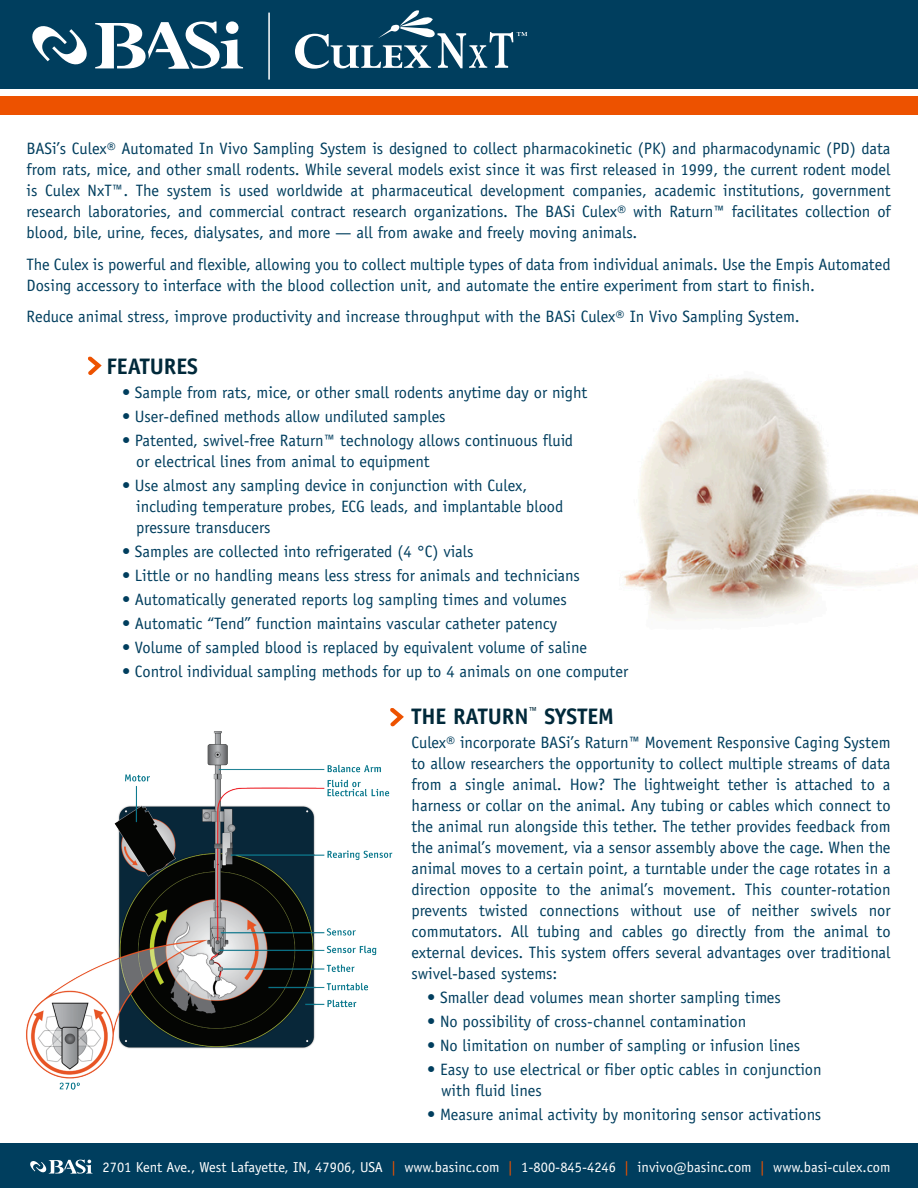
<style>
.page{position:relative;width:918px;height:1188px;background:#fff}
.page>*{position:absolute;margin:0;border:0;box-sizing:border-box;transform-origin:0 0}
.t1{font:700 22.5px "Officina Sans";color:#00293a}
.t2{font:16.5px/21px "Officina Sans";color:#003e5e}
.t3{font:14.4px "Officina Sans";color:#fff}
.s1{color:#ed5200}
</style>
<div class="page">
<div style="left:0;top:0;width:918px;height:88px;background:#003e5e"></div>
<div style="left:0;top:1143px;width:918px;height:45px;background:#003e5e"></div>
<svg style="left:32px;top:21px;width:211px;height:48px"></svg>
<div style="left:0;top:96px;width:918px;height:19px;background:#ed5200"></div>
<svg style="left:295px;top:10px;width:232px;height:59px"></svg>
<hr style="left:268px;top:13px;width:2px;height:67px;background:#fff">
<img style="left:26px;top:731px;width:367px;height:359px">
<img style="left:623px;top:378px;width:295px;height:241px">
<svg style="left:88px;top:356px;width:14px;height:19px"></svg>
<svg style="left:390px;top:708px;width:14px;height:19px"></svg>
<svg style="left:30px;top:1160px;width:63px;height:14px"></svg>
<p class="t2" style="left:27px;top:138px;width:866px;text-align:justify">BASi’s Culex® Automated In Vivo Sampling System is designed to collect pharmacokinetic (PK) and pharmacodynamic (PD) data from rats, mice, and other small rodents. While several models exist since it was first released in 1999, the current rodent model is Culex NxT™. The system is used worldwide at pharmaceutical development companies, academic institutions, government research laboratories, and commercial contract research organizations. The BASi Culex® with Raturn™ facilitates collection of blood, bile, urine, feces, dialysates, and more — all from awake and freely moving animals.</p>
<p class="t2" style="left:27px;top:254px;width:866px">The Culex is powerful and flexible, allowing you to collect multiple types of data from individual animals. Use the Empis Automated<br>Dosing accessory to interface with the blood collection unit, and automate the entire experiment from start to finish.</p>
<p class="t2" style="left:27px;top:306px;width:775px">Reduce animal stress, improve productivity and increase throughput with the BASi Culex® In Vivo Sampling System.</p>
<h1 class="t1" style="left:106px;top:352px;width:93px">FEATURES</h1>
<p class="t2" style="left:122px;top:382px;width:467px">• Sample from rats, mice, or other small rodents anytime day or night</p>
<p class="t2" style="left:122px;top:406px;width:325px">• User-defined methods allow undiluted samples</p>
<p class="t2" style="left:136px;top:430px;width:439px;text-indent:-14px">• Patented, swivel-free Raturn™ technology allows continuous fluid or electrical lines from animal to equipment</p>
<p class="t2" style="left:136px;top:475px;width:429px;text-indent:-14px">• Use almost any sampling device in conjunction with Culex, including temperature probes, ECG leads, and implantable blood pressure transducers</p>
<p class="t2" style="left:122px;top:541px;width:353px">• Samples are collected into refrigerated (4 °C) vials</p>
<p class="t2" style="left:122px;top:565px;width:459px">• Little or no handling means less stress for animals and technicians</p>
<p class="t2" style="left:122px;top:589px;width:446px">• Automatically generated reports log sampling times and volumes</p>
<p class="t2" style="left:122px;top:613px;width:436px">• Automatic “Tend” function maintains vascular catheter patency</p>
<p class="t2" style="left:122px;top:637px;width:467px">• Volume of sampled blood is replaced by equivalent volume of saline</p>
<p class="t2" style="left:122px;top:661px;width:508px">• Control individual sampling methods for up to 4 animals on one computer</p>
<h1 class="t1" style="left:411px;top:702px;width:204px">THE RATURN<sup>™</sup> SYSTEM</h1>
<p class="t2" style="left:411px;top:732px;width:481px;text-align:justify">Culex® incorporate BASi’s Raturn™ Movement Responsive Caging System to allow researchers the opportunity to collect multiple streams of data from a single animal. How? The lightweight tether is attached to a harness or collar on the animal. Any tubing or cables which connect to the animal run alongside this tether. The tether provides feedback from the animal’s movement, via a sensor assembly above the cage. When the animal moves to a certain point, a turntable under the cage rotates in a direction opposite to the animal’s movement. This counter-rotation prevents twisted connections without use of neither swivels nor commutators. All tubing and cables go directly from the animal to external devices. This system offers several advantages over traditional swivel-based systems:</p>
<p class="t2" style="left:427px;top:987px;width:355px">• Smaller dead volumes mean shorter sampling times</p>
<p class="t2" style="left:427px;top:1011px;width:321px">• No possibility of cross-channel contamination</p>
<p class="t2" style="left:427px;top:1035px;width:375px">• No limitation on number of sampling or infusion lines</p>
<p class="t2" style="left:441px;top:1059px;width:382px;text-indent:-14px">• Easy to use electrical or fiber optic cables in conjunction with fluid lines</p>
<p class="t2" style="left:427px;top:1104px;width:396px">• Measure animal activity by monitoring sensor activations</p>
<p class="t3" style="left:103px;top:1158px;width:789px">2701 Kent Ave., West Lafayette, IN, 47906, USA <span class="s1">|</span> www.basinc.com <span class="s1">|</span> 1-800-845-4246 <span class="s1">|</span> invivo@basinc.com <span class="s1">|</span> www.basi-culex.com</p>
</div>
